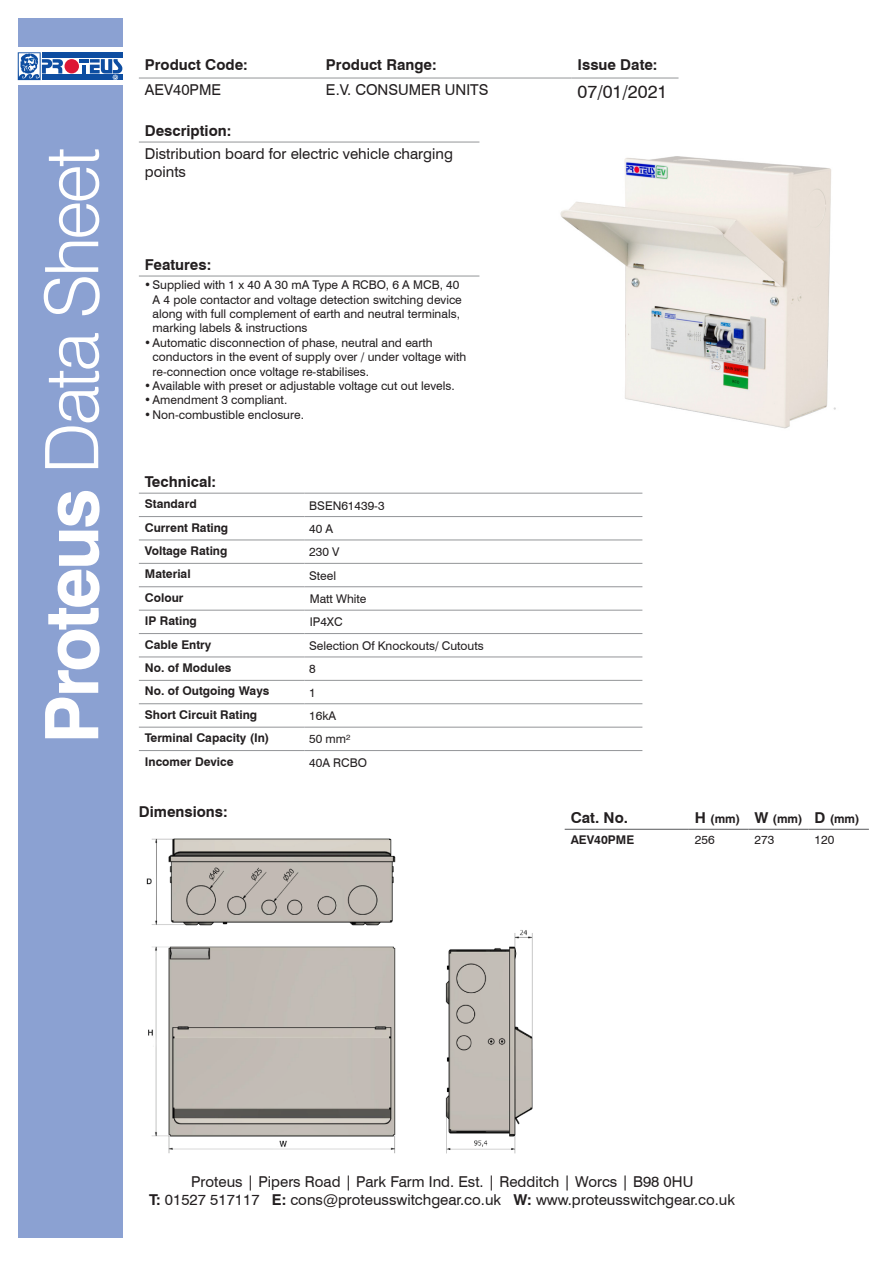
<style>
.page{position:relative;width:893px;height:1263px;background:#fff}
.page>*{position:absolute;margin:0;border:0;box-sizing:border-box;transform-origin:0 0}
.t1{font:300 73.95px "Swiss 721 BT";letter-spacing:-.04em;color:#fff}
.t2{font:18px "Swiss 721 BT";color:#231f20}
.t3{font:15px/18px "Swiss 721 BT";color:#231f20}
.t4{font:700 15px "Swiss 721 BT";color:#231f20}
.t5{font:12px/14.4px "Swiss 721 BT";color:#231f20}
.t6{font:700 12px "Swiss 721 BT";color:#231f20}
.s1{font-weight:700}
.s2{font-size:15px}
</style>
<div class="page">
<hr style="left:139px;top:493px;width:166px;height:1px;background:#939598">
<hr style="left:305px;top:493px;width:337px;height:1px;background:#939598">
<hr style="left:139px;top:516px;width:166px;height:1px;background:#939598">
<hr style="left:305px;top:516px;width:337px;height:1px;background:#939598">
<hr style="left:139px;top:540px;width:166px;height:1px;background:#939598">
<hr style="left:305px;top:540px;width:337px;height:1px;background:#939598">
<hr style="left:139px;top:563px;width:166px;height:1px;background:#939598">
<hr style="left:305px;top:563px;width:337px;height:1px;background:#939598">
<hr style="left:139px;top:586px;width:166px;height:1px;background:#939598">
<hr style="left:305px;top:586px;width:337px;height:1px;background:#939598">
<hr style="left:139px;top:610px;width:166px;height:1px;background:#939598">
<hr style="left:305px;top:610px;width:337px;height:1px;background:#939598">
<hr style="left:139px;top:633px;width:166px;height:1px;background:#939598">
<hr style="left:305px;top:633px;width:337px;height:1px;background:#939598">
<hr style="left:139px;top:657px;width:166px;height:1px;background:#939598">
<hr style="left:305px;top:657px;width:337px;height:1px;background:#939598">
<hr style="left:139px;top:680px;width:166px;height:1px;background:#939598">
<hr style="left:305px;top:680px;width:337px;height:1px;background:#939598">
<hr style="left:139px;top:703px;width:166px;height:1px;background:#939598">
<hr style="left:305px;top:703px;width:337px;height:1px;background:#939598">
<hr style="left:139px;top:727px;width:166px;height:1px;background:#939598">
<hr style="left:305px;top:727px;width:337px;height:1px;background:#939598">
<hr style="left:139px;top:750px;width:166px;height:1px;background:#939598">
<hr style="left:305px;top:750px;width:337px;height:1px;background:#939598">
<div style="left:18px;top:18px;width:105px;height:1220px;background:#8ba1d2"></div>
<hr style="left:139px;top:78px;width:181px;height:1px;background:#939598">
<hr style="left:320px;top:78px;width:252px;height:1px;background:#939598">
<hr style="left:572px;top:78px;width:106px;height:1px;background:#939598">
<hr style="left:139px;top:276px;width:340px;height:1px;background:#939598">
<hr style="left:139px;top:142px;width:340px;height:1px;background:#939598">
<div style="left:18px;top:47px;width:105px;height:38px;background:#fff"></div>
<svg style="left:63px;top:59px;width:60px;height:16px"></svg>
<div style="left:42px;top:52px;width:81px;height:6px;background:#0d4da1"></div>
<div style="left:42px;top:75px;width:81px;height:5px;background:#0d4da1"></div>
<svg style="left:18px;top:52px;width:45px;height:28px"></svg>
<div style="left:65px;top:59px;width:14px;height:14px;background:#dd1736;border-radius:50%"></div>
<hr style="left:79px;top:59px;width:10px;height:4px;background:#0d4da1">
<svg style="left:82px;top:59px;width:40px;height:21px"></svg>
<hr style="left:565px;top:829px;width:124px;height:1px;background:#57585a">
<hr style="left:689px;top:829px;width:59px;height:1px;background:#57585a">
<hr style="left:748px;top:829px;width:60px;height:1px;background:#57585a">
<hr style="left:808px;top:829px;width:61px;height:1px;background:#57585a">
<img style="left:146px;top:838px;width:387px;height:316px">
<img style="left:560px;top:156px;width:276px;height:273px">
<p class="t1" style="left:27px;top:744px;width:598px;rotate:-90deg"><span class="s1">Proteus</span> Data Sheet</p>
<p class="t4" style="left:145px;top:55px;width:105px">Product Code:</p>
<p class="t4" style="left:326px;top:55px;width:112px">Product Range:</p>
<p class="t4" style="left:578px;top:55px;width:82px">Issue Date:</p>
<p class="t3" style="left:145px;top:81px;width:78px">AEV40PME</p>
<p class="t3" style="left:326px;top:81px;width:164px">E.V. CONSUMER UNITS</p>
<p class="t2" style="left:578px;top:80px;width:91px">07/01/2021</p>
<p class="t4" style="left:145px;top:122px;width:88px">Description:</p>
<p class="t3" style="left:145px;top:145px;width:310px">Distribution board for electric vehicle charging points</p>
<p class="t4" style="left:145px;top:256px;width:68px">Features:</p>
<p class="t5" style="left:153px;top:278px;width:311px;text-indent:-9px">•Supplied with 1 x 40 A 30 mA Type A RCBO, 6 A MCB, 40<br>A 4 pole contactor and voltage detection switching device along with full complement of earth and neutral terminals, marking labels &amp; instructions</p>
<p class="t5" style="left:153px;top:335px;width:315px;text-indent:-9px">•Automatic disconnection of phase, neutral and earth conductors in the event of supply over / under voltage with re-connection once voltage re-stabilises.</p>
<p class="t5" style="left:144px;top:378px;width:312px">•Available with preset or adjustable voltage cut out levels.</p>
<p class="t5" style="left:144px;top:393px;width:145px">•Amendment 3 compliant.</p>
<p class="t5" style="left:144px;top:407px;width:161px">•Non-combustible enclosure.</p>
<p class="t4" style="left:145px;top:473px;width:73px">Technical:</p>
<p class="t6" style="left:145px;top:497px;width:53px">Standard</p>
<p class="t6" style="left:145px;top:520px;width:85px">Current Rating</p>
<p class="t6" style="left:145px;top:543px;width:84px">Voltage Rating</p>
<p class="t6" style="left:145px;top:567px;width:47px">Material</p>
<p class="t6" style="left:145px;top:590px;width:40px">Colour</p>
<p class="t6" style="left:145px;top:614px;width:53px">IP Rating</p>
<p class="t6" style="left:145px;top:637px;width:68px">Cable Entry</p>
<p class="t6" style="left:145px;top:660px;width:88px">No. of Modules</p>
<p class="t6" style="left:145px;top:684px;width:126px">No. of Outgoing Ways</p>
<p class="t6" style="left:145px;top:707px;width:114px">Short Circuit Rating</p>
<p class="t6" style="left:145px;top:731px;width:126px">Terminal Capacity (In)</p>
<p class="t6" style="left:145px;top:754px;width:90px">Incomer Device</p>
<p class="t4" style="left:139px;top:803px;width:90px">Dimensions:</p>
<p class="t5" style="left:309px;top:498px;width:77px">BSEN61439-3</p>
<p class="t5" style="left:309px;top:521px;width:26px">40 A</p>
<p class="t5" style="left:309px;top:568px;width:28px">Steel</p>
<p class="t5" style="left:309px;top:545px;width:32px">230 V</p>
<p class="t5" style="left:310px;top:591px;width:58px">Matt White</p>
<p class="t5" style="left:310px;top:615px;width:34px">IP4XC</p>
<p class="t5" style="left:309px;top:638px;width:176px">Selection Of Knockouts/ Cutouts</p>
<p class="t5" style="left:309px;top:685px;width:8px">1</p>
<p class="t5" style="left:309px;top:662px;width:8px">8</p>
<p class="t5" style="left:309px;top:708px;width:29px">16kA</p>
<p class="t5" style="left:309px;top:732px;width:43px">50 mm²</p>
<p class="t5" style="left:309px;top:755px;width:60px">40A RCBO</p>
<p class="t4" style="left:571px;top:809px;width:59px">Cat. No.</p>
<p class="t6" style="left:695px;top:812px;width:47px"><span class="s2">H</span> (mm)</p>
<p class="t6" style="left:754px;top:812px;width:49px"><span class="s2">W</span> (mm)</p>
<p class="t6" style="left:814px;top:812px;width:47px"><span class="s2">D</span> (mm)</p>
<p class="t6" style="left:571px;top:833px;width:65px">AEV40PME</p>
<p class="t5" style="left:695px;top:833px;width:21px">256</p>
<p class="t5" style="left:754px;top:833px;width:21px">273</p>
<p class="t5" style="left:814px;top:833px;width:21px">120</p>
<p class="t3" style="left:191px;top:1172px;width:504px">Proteus | Pipers Road | Park Farm Ind. Est. | Redditch | Worcs | B98 0HU</p>
<p class="t3" style="left:149px;top:1190px;width:587px"><span class="s1">T:</span> 01527 517117 <span class="s1">E:</span> cons@proteusswitchgear.co.uk <span class="s1">W:</span> www.proteusswitchgear.co.uk</p>
</div>
